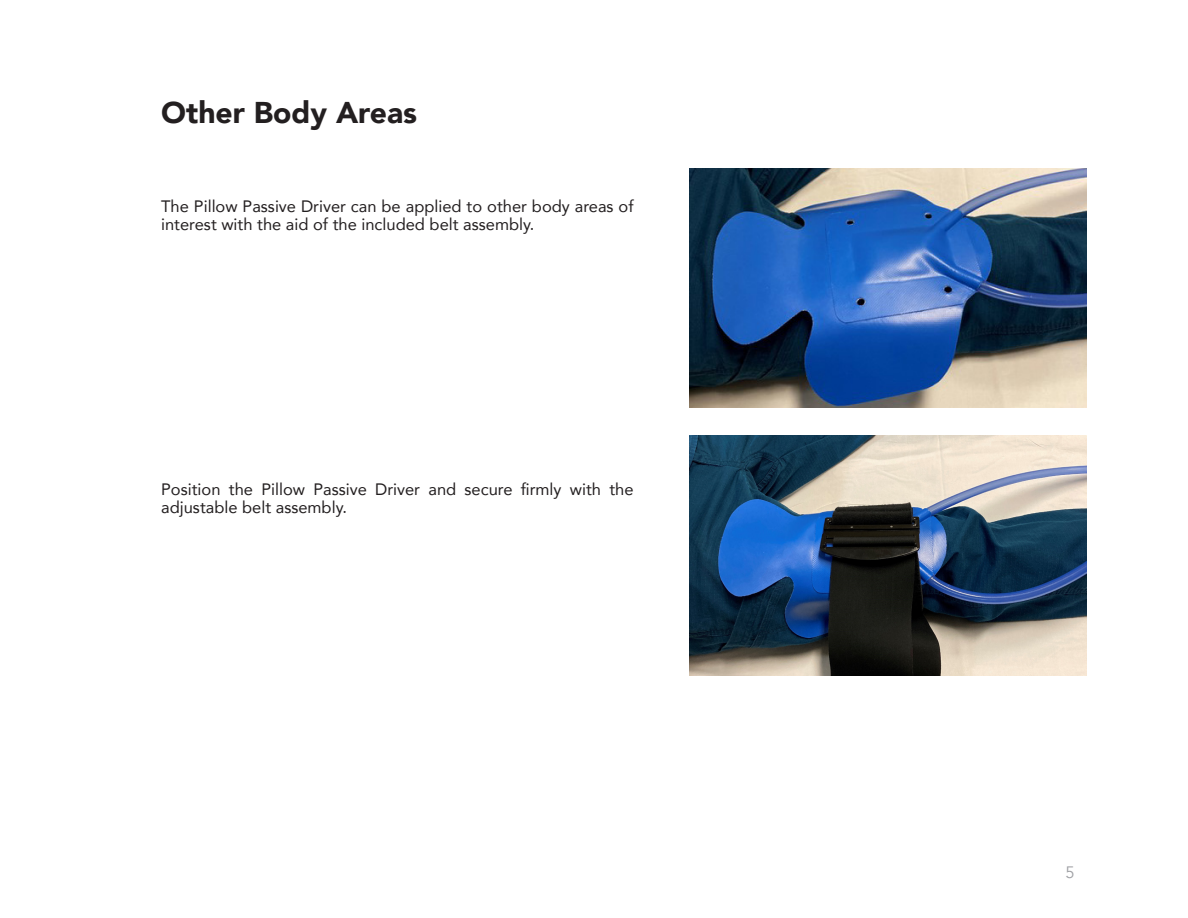
<style>
.page{position:relative;width:1188px;height:918px;background:#fff}
.page>*{position:absolute;margin:0;border:0;box-sizing:border-box;transform-origin:0 0}
.warning_statment{font:900 30px "Avenir";color:#231f20}
.Body_Text{font:16.5px/18px "Avenir";color:#231f20}
.t1{font:16.5px "Avenir";color:#a0a1a5}
</style>
<div class="page">
<img style="left:690px;top:168px;width:397px;height:240px">
<img style="left:690px;top:436px;width:397px;height:239px">
<p class="warning_statment" style="left:161px;top:87px;width:258px">Other Body Areas</p>
<p class="Body_Text" style="left:161px;top:197px;width:474px">The Pillow Passive Driver can be applied to other body areas of interest with the aid of the included belt assembly.</p>
<p class="Body_Text" style="left:161px;top:480px;width:474px">Position the Pillow Passive Driver and secure firmly with the adjustable belt assembly.</p>
<p class="t1" style="left:1066px;top:862px;width:11px">5</p>
</div>
